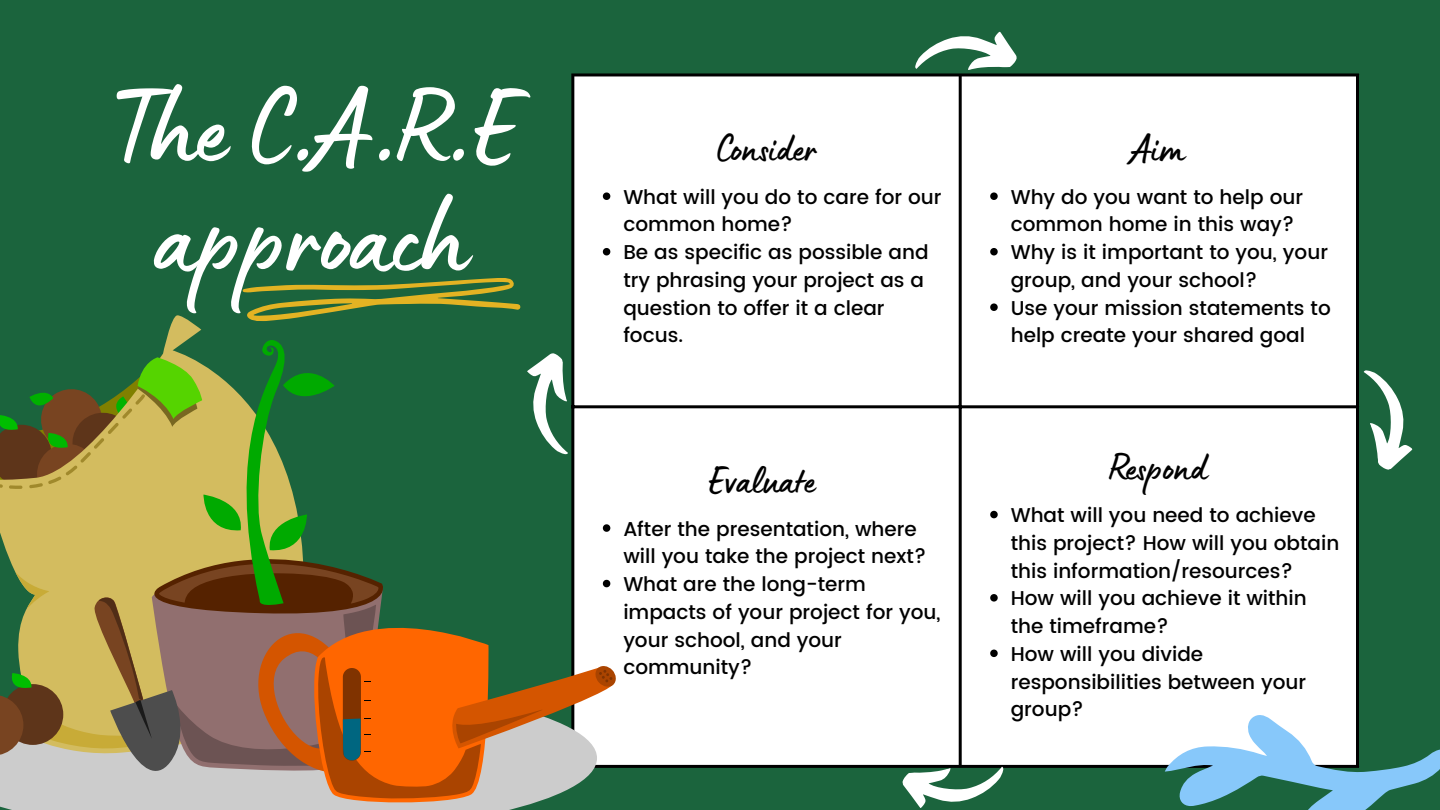
<style>
.page{position:relative;width:1440px;height:810px;background:#1b643d}
.page>*{position:absolute;margin:0;border:0;box-sizing:border-box;transform-origin:0 0}
.t1{font:110.3px/109.7px "Lumios Marker";color:#fff;text-align:center}
.t2{font:40px "Lumios Marker";color:#000}
.t3{font:500 20px/27.8px "Poppins";color:#000}
</style>
<div class="page">
<div style="left:574px;top:76px;width:782px;height:689px;background:#fff"></div>
<svg style="left:603px;top:192px;width:7px;height:8px"></svg>
<svg style="left:990px;top:192px;width:8px;height:8px"></svg>
<svg style="left:990px;top:248px;width:8px;height:7px"></svg>
<svg style="left:990px;top:303px;width:8px;height:8px"></svg>
<svg style="left:990px;top:511px;width:8px;height:7px"></svg>
<svg style="left:990px;top:594px;width:8px;height:8px"></svg>
<svg style="left:990px;top:650px;width:8px;height:7px"></svg>
<hr style="left:571px;top:76px;width:3px;height:689px;background:#000">
<hr style="left:959px;top:76px;width:3px;height:689px;background:#000">
<hr style="left:1356px;top:76px;width:3px;height:689px;background:#000">
<hr style="left:571px;top:73px;width:788px;height:3px;background:#000">
<hr style="left:571px;top:405px;width:788px;height:3px;background:#000">
<hr style="left:571px;top:765px;width:788px;height:3px;background:#000">
<div style="left:0;top:805px;width:527px;height:5px;background:#ccc"></div>
<svg style="left:1165px;top:703px;width:275px;height:107px"></svg>
<svg style="left:1359px;top:370px;width:54px;height:100px"></svg>
<svg style="left:901px;top:762px;width:106px;height:46px"></svg>
<svg style="left:0;top:248px;width:621px;height:557px"></svg>
<svg style="left:913px;top:31px;width:105px;height:43px"></svg>
<h1 class="t1" style="left:105px;top:93px;width:413px">The C.A.R.E approach</h1>
<h2 class="t2" style="left:717px;top:136px;width:101px">Consider</h2>
<p class="t3" style="left:623px;top:183px;width:320px">What will you do to care for our common home?<br>Be as specific as possible and try phrasing your project as a question to offer it a clear focus.</p>
<h2 class="t2" style="left:709px;top:468px;width:107px">Evaluate</h2>
<p class="t3" style="left:623px;top:515px;width:319px">After the presentation, where will you take the project next?<br>What are the long-term impacts of your project for you, your school, and your community?</p>
<h2 class="t2" style="left:1133px;top:136px;width:53px">Aim</h2>
<p class="t3" style="left:1011px;top:183px;width:322px">Why do you want to help our common home in this way?<br>Why is it important to you, your group, and your school?<br>Use your mission statements to help create your shared goal</p>
<h2 class="t2" style="left:1111px;top:454px;width:98px">Respond</h2>
<p class="t3" style="left:1011px;top:501px;width:330px">What will you need to achieve this project? How will you obtain this information/resources?<br>How will you achieve it within the timeframe?<br>How will you divide responsibilities between your group?</p>
</div>
